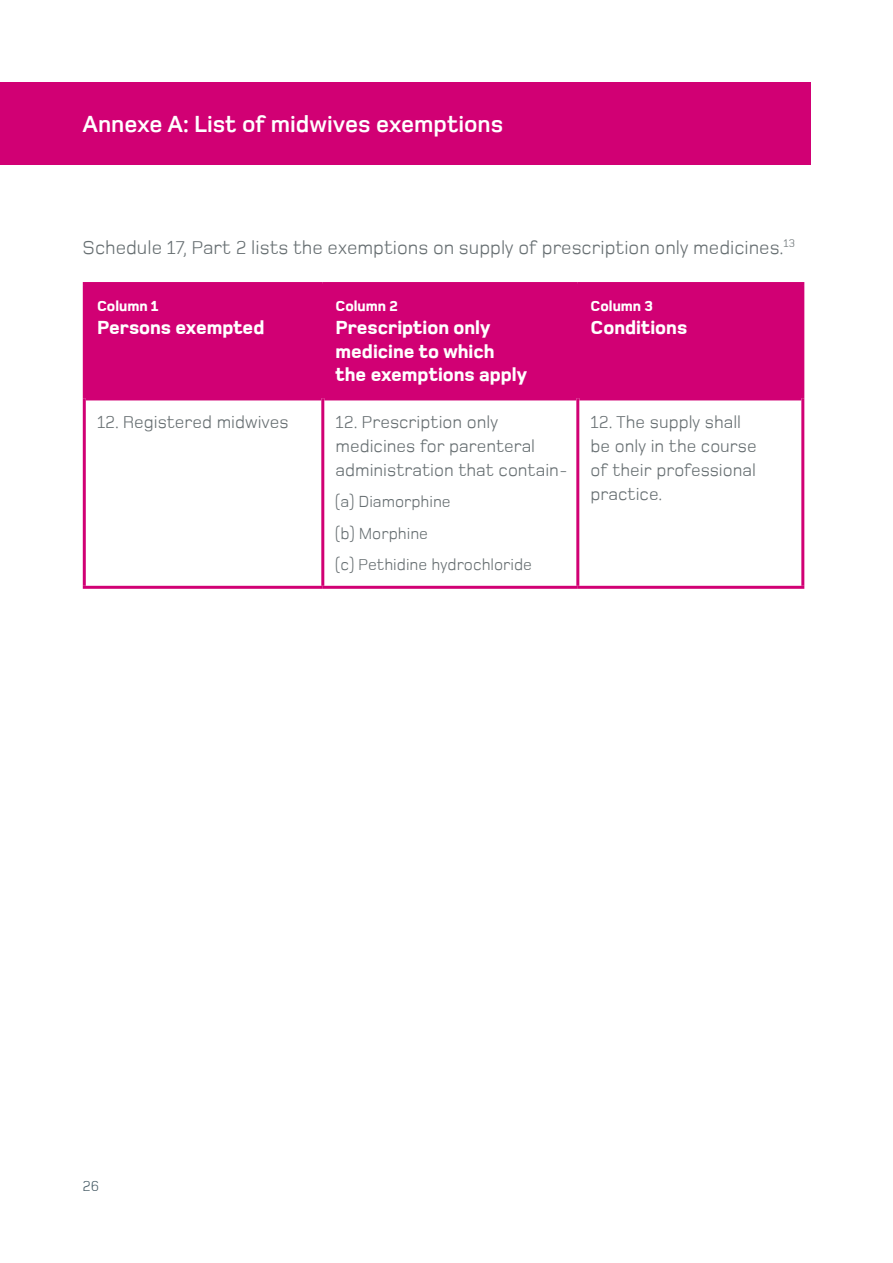
<style>
.page{position:relative;width:893px;height:1263px;background:#fff}
.page>*{position:absolute;margin:0;border:0;box-sizing:border-box;transform-origin:0 0}
.t1{font:700 24px "Foundry Monoline";color:#fff}
.t2{font:800 19.5px/23.4px "Foundry Monoline";color:#fff}
.t3{font:19.5px "Foundry Monoline";color:#666e71}
.t4{font:18px/24px "Foundry Monoline";color:#666e71}
.t5{font:16.5px "Foundry Monoline";color:#666e71}
.t6{font:800 15px "Foundry Monoline";color:#fff}
.t7{font:15px "Foundry Monoline";color:#475c66}
</style>
<div class="page">
<div style="left:0;top:82px;width:810px;height:83px;background:#d10074"></div>
<div style="left:86px;top:285px;width:715px;height:111px;background:#d10074"></div>
<hr style="left:86px;top:396px;width:235px;height:4px;background:#d10074">
<hr style="left:324px;top:396px;width:252px;height:4px;background:#d10074">
<hr style="left:579px;top:396px;width:222px;height:4px;background:#d10074">
<hr style="left:83px;top:282px;width:240px;height:3px;background:#d10074">
<hr style="left:83px;top:285px;width:3px;height:113px;background:#d10074">
<hr style="left:323px;top:282px;width:255px;height:3px;background:#d10074">
<hr style="left:321px;top:285px;width:3px;height:113px;background:#d10074">
<hr style="left:578px;top:282px;width:226px;height:3px;background:#d10074">
<hr style="left:576px;top:285px;width:3px;height:113px;background:#d10074">
<hr style="left:801px;top:285px;width:3px;height:113px;background:#d10074">
<hr style="left:83px;top:398px;width:3px;height:188px;background:#d10074">
<hr style="left:321px;top:398px;width:3px;height:188px;background:#d10074">
<hr style="left:576px;top:398px;width:3px;height:188px;background:#d10074">
<hr style="left:801px;top:398px;width:3px;height:188px;background:#d10074">
<hr style="left:83px;top:586px;width:240px;height:3px;background:#d10074">
<hr style="left:323px;top:586px;width:255px;height:3px;background:#d10074">
<hr style="left:578px;top:586px;width:226px;height:3px;background:#d10074">
<p class="t1" style="left:82px;top:111px;width:422px">Annexe A: List of midwives exemptions</p>
<p class="t3" style="left:82px;top:237px;width:714px">Schedule 17, Part 2 lists the exemptions on supply of prescription only medicines.<sup>13</sup></p>
<p class="t6" style="left:97px;top:298px;width:63px">Column 1</p>
<p class="t2" style="left:97px;top:316px;width:169px">Persons exempted</p>
<p class="t6" style="left:336px;top:298px;width:64px">Column 2</p>
<p class="t2" style="left:336px;top:316px;width:193px">Prescription only medicine to which the exemptions apply</p>
<p class="t4" style="left:97px;top:410px;width:193px">12. Registered midwives</p>
<p class="t4" style="left:336px;top:410px;width:234px">12. Prescription only medicines for parenteral administration that contain-</p>
<p class="t5" style="left:336px;top:493px;width:117px">(a) Diamorphine</p>
<p class="t5" style="left:336px;top:524px;width:94px">(b) Morphine</p>
<p class="t5" style="left:336px;top:556px;width:198px">(c) Pethidine hydrochloride</p>
<p class="t6" style="left:591px;top:298px;width:64px">Column 3</p>
<p class="t2" style="left:591px;top:316px;width:98px">Conditions</p>
<p class="t4" style="left:591px;top:410px;width:168px">12. The supply shall be only in the course of their professional practice.</p>
<p class="t7" style="left:82px;top:1178px;width:18px">26</p>
</div>
